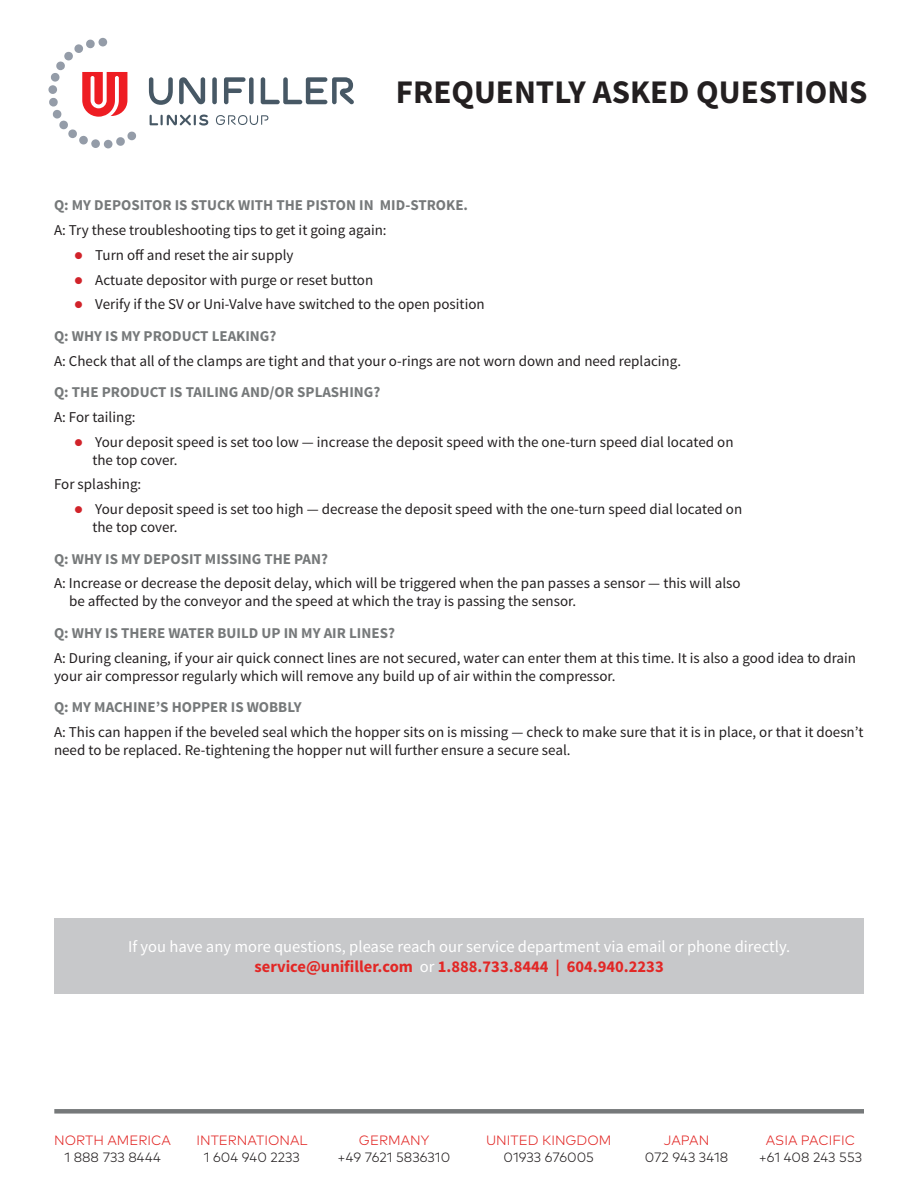
<style>
.page{position:relative;width:918px;height:1188px;background:#fff}
.page>*{position:absolute;margin:0;border:0;box-sizing:border-box;transform-origin:0 0}
.t1{font:700 33px "Source Sans Pro";color:#231f20}
.t2{font:16.5px/19.8px "Source Sans Pro";color:#fff;text-align:center}
.t3{font:15px/18px "Source Sans Pro";color:#231f20}
.t4{font:700 15px "Source Sans Pro";color:#76797a}
.t5{font:300 13.5px "Mark Pro";color:#231f20}
.t6{font:300 13.5px "Mark Pro";color:#e22725}
.s1{color:#d1232a}
.s2{font-weight:700;color:#76797a}
.s3{font-weight:700;color:#e22725}
</style>
<div class="page">
<div style="left:54px;top:1109px;width:810px;height:5px;background:#76797a"></div>
<div style="left:54px;top:918px;width:810px;height:76px;background:#c7c8ca"></div>
<svg style="left:150px;top:115px;width:58px;height:11px"></svg>
<svg style="left:216px;top:115px;width:52px;height:10px"></svg>
<svg style="left:149px;top:77px;width:24px;height:28px"></svg>
<svg style="left:179px;top:77px;width:26px;height:27px"></svg>
<div style="left:212px;top:77px;width:5px;height:27px;background:#475865;border-radius:2px"></div>
<svg style="left:224px;top:77px;width:22px;height:27px"></svg>
<div style="left:249px;top:77px;width:5px;height:27px;background:#475865;border-radius:2px"></div>
<svg style="left:261px;top:77px;width:93px;height:27px"></svg>
<svg style="left:48px;top:38px;width:88px;height:110px"></svg>
<h1 class="t1" style="left:396px;top:70px;width:473px">FREQUENTLY ASKED QUESTIONS</h1>
<p class="t4" style="left:54px;top:196px;width:416px">Q: MY DEPOSITOR IS STUCK WITH THE PISTON IN MID-STROKE.</p>
<p class="t3" style="left:54px;top:221px;width:334px">A: Try these troubleshooting tips to get it going again:</p>
<p class="t3" style="left:74px;top:246px;width:221px"><span class="s1">●</span> Turn off and reset the air supply</p>
<p class="t3" style="left:74px;top:271px;width:301px"><span class="s1">●</span> Actuate depositor with purge or reset button</p>
<p class="t3" style="left:54px;top:289px;width:432px;line-height:31.5px;text-indent:20px"><span class="s1">●</span> Verify if the SV or Uni-Valve have switched to the open position<br><span class="s2">Q: WHY IS MY PRODUCT LEAKING?</span></p>
<p class="t3" style="left:54px;top:352px;width:629px">A: Check that all of the clamps are tight and that your o-rings are not worn down and need replacing.</p>
<p class="t4" style="left:54px;top:383px;width:328px">Q: THE PRODUCT IS TAILING AND/OR SPLASHING?</p>
<p class="t3" style="left:54px;top:408px;width:83px">A: For tailing:</p>
<p class="t3" style="left:92px;top:433px;width:643px;text-indent:-18px"><span class="s1">●</span> Your deposit speed is set too low — increase the deposit speed with the one-turn speed dial located on the top cover.</p>
<p class="t3" style="left:54px;top:476px;width:89px">For splashing:</p>
<p class="t3" style="left:92px;top:500px;width:651px;text-indent:-18px"><span class="s1">●</span> Your deposit speed is set too high — decrease the deposit speed with the one-turn speed dial located on the top cover.</p>
<p class="t4" style="left:54px;top:549px;width:276px">Q: WHY IS MY DEPOSIT MISSING THE PAN?</p>
<p class="t3" style="left:69px;top:575px;width:673px;text-indent:-15px">A: Increase or decrease the deposit delay, which will be triggered when the pan passes a sensor — this will also be affected by the conveyor and the speed at which the tray is passing the sensor.</p>
<p class="t4" style="left:54px;top:623px;width:342px">Q: WHY IS THERE WATER BUILD UP IN MY AIR LINES?</p>
<p class="t3" style="left:54px;top:649px;width:804px">A: During cleaning, if your air quick connect lines are not secured, water can enter them at this time. It is also a good idea to drain your air compressor regularly which will remove any build up of air within the compressor.</p>
<p class="t4" style="left:54px;top:698px;width:249px">Q: MY MACHINE’S HOPPER IS WOBBLY</p>
<p class="t3" style="left:54px;top:723px;width:811px">A: This can happen if the beveled seal which the hopper sits on is missing — check to make sure that it is in place, or that it doesn’t need to be replaced. Re-tightening the hopper nut will further ensure a secure seal.</p>
<p class="t2" style="left:128px;top:937px;width:664px">If you have any more questions, please reach our service department via email or phone directly. <span class="s3">service@unifiller.com</span> or <span class="s3">1.888.733.8444 | 604.940.2233</span></p>
<p class="t6" style="left:54px;top:1130px;width:118px">NORTH AMERICA</p>
<p class="t5" style="left:64px;top:1148px;width:98px">1 888 733 8444</p>
<p class="t6" style="left:196px;top:1130px;width:113px">INTERNATIONAL</p>
<p class="t5" style="left:204px;top:1148px;width:98px">1 604 940 2233</p>
<p class="t6" style="left:359px;top:1130px;width:72px">GERMANY</p>
<p class="t5" style="left:338px;top:1148px;width:114px">+49 7621 5836310</p>
<p class="t6" style="left:486px;top:1130px;width:127px">UNITED KINGDOM</p>
<p class="t5" style="left:503px;top:1148px;width:92px">01933 676005</p>
<p class="t6" style="left:664px;top:1130px;width:47px">JAPAN</p>
<p class="t5" style="left:645px;top:1148px;width:85px">072 943 3418</p>
<p class="t6" style="left:766px;top:1130px;width:91px">ASIA PACIFIC</p>
<p class="t5" style="left:759px;top:1148px;width:105px">+61 408 243 553</p>
</div>
